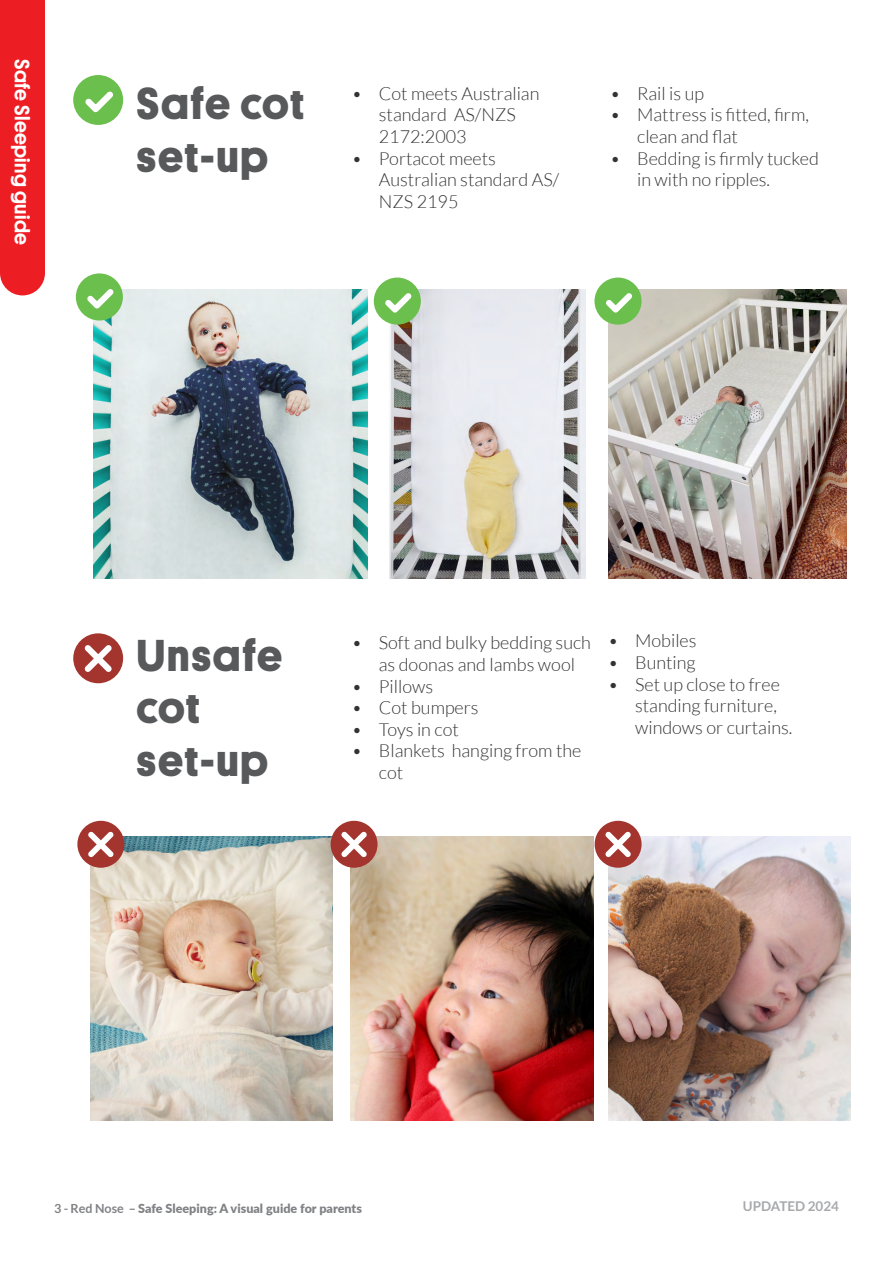
<style>
.page{position:relative;width:893px;height:1263px;background:#fff}
.page>*{position:absolute;margin:0;border:0;box-sizing:border-box;transform-origin:0 0}
.t1{font:700 45px/52.5px "Platform";letter-spacing:.04em;color:#58595b}
.t2{font:500 21px "Platform";letter-spacing:.02em;color:#fff}
.t3{font:300 18px/21.6px "Lato";color:#333}
.t4{font:700 13.5px "Lato";color:#a7a9ac}
.t5{font:900 12.6px "Lato";color:#808285}
.s1{font-weight:700}
</style>
<div class="page">
<div style="left:0;top:0;width:45px;height:295px;background:#ed1d24"></div>
<img style="left:608px;top:289px;width:239px;height:289px">
<img style="left:93px;top:289px;width:274px;height:289px">
<img style="left:91px;top:836px;width:242px;height:284px">
<img style="left:351px;top:836px;width:242px;height:284px">
<img style="left:389px;top:289px;width:197px;height:289px">
<img style="left:608px;top:836px;width:242px;height:284px">
<div style="left:76px;top:273px;width:47px;height:47px;background:#6bbf4d;border-radius:50%"></div>
<svg style="left:87px;top:289px;width:26px;height:20px"></svg>
<div style="left:374px;top:278px;width:47px;height:47px;background:#6bbf4d;border-radius:50%"></div>
<svg style="left:385px;top:293px;width:26px;height:20px"></svg>
<div style="left:77px;top:821px;width:47px;height:47px;background:#a4352e;border-radius:50%"></div>
<svg style="left:88px;top:831px;width:26px;height:26px"></svg>
<div style="left:331px;top:821px;width:47px;height:47px;background:#a4352e;border-radius:50%"></div>
<svg style="left:341px;top:831px;width:26px;height:26px"></svg>
<div style="left:595px;top:821px;width:47px;height:47px;background:#a4352e;border-radius:50%"></div>
<svg style="left:605px;top:831px;width:26px;height:26px"></svg>
<div style="left:594px;top:278px;width:48px;height:47px;background:#6bbf4d;border-radius:50%"></div>
<svg style="left:606px;top:293px;width:26px;height:20px"></svg>
<div style="left:73px;top:75px;width:50px;height:50px;background:#6bbf4d;border-radius:50%"></div>
<svg style="left:85px;top:91px;width:28px;height:22px"></svg>
<div style="left:73px;top:633px;width:50px;height:50px;background:#a4352e;border-radius:50%"></div>
<svg style="left:84px;top:645px;width:28px;height:27px"></svg>
<p class="t2" style="left:37px;top:59px;width:187px;rotate:90deg">Safe Sleeping guide</p>
<h1 class="t1" style="left:137px;top:75px;width:169px">Safe cot set-up</h1>
<p class="t3" style="left:379px;top:83px;width:162px;text-indent:-27px">• Cot meets Australian standard AS/NZS<br>2172:2003</p>
<p class="t3" style="left:379px;top:147px;width:182px;text-indent:-27px">• Portacot meets<br>Australian standard AS/<br>NZS 2195</p>
<p class="t3" style="left:610px;top:83px;width:95px">• Rail is up</p>
<p class="t3" style="left:637px;top:104px;width:173px;text-indent:-27px">• Mattress is fitted, firm, clean and flat</p>
<p class="t3" style="left:637px;top:147px;width:183px;text-indent:-27px">• Bedding is firmly tucked in with no ripples.</p>
<h1 class="t1" style="left:137px;top:626px;width:147px">Unsafe cot set-up</h1>
<p class="t3" style="left:379px;top:632px;width:214px;text-indent:-27px">• Soft and bulky bedding such as doonas and lambs wool</p>
<p class="t3" style="left:352px;top:675px;width:83px">• Pillows</p>
<p class="t3" style="left:352px;top:697px;width:128px">• Cot bumpers</p>
<p class="t3" style="left:352px;top:719px;width:108px">• Toys in cot</p>
<p class="t3" style="left:379px;top:740px;width:204px;text-indent:-27px">• Blankets hanging from the cot</p>
<p class="t3" style="left:608px;top:630px;width:90px">• Mobiles</p>
<p class="t3" style="left:608px;top:652px;width:89px">• Bunting</p>
<p class="t3" style="left:635px;top:673px;width:159px;text-indent:-27px">• Set up close to free standing furniture, windows or curtains.</p>
<p class="t5" style="left:54px;top:1199px;width:309px"><span class="s1">3 - Red Nose –</span> Safe Sleeping: A visual guide for parents</p>
<p class="t4" style="left:743px;top:1198px;width:98px">UPDATED 2024</p>
</div>
